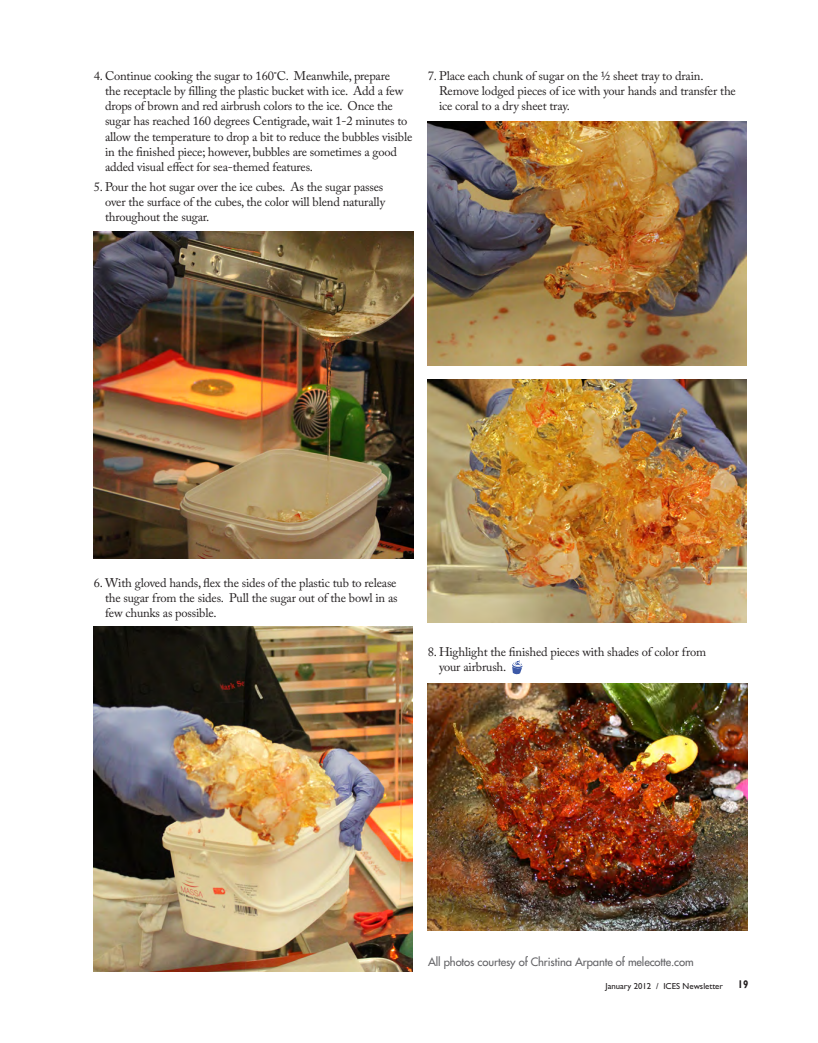
<style>
.page{position:relative;width:818px;height:1043px;background:#fff}
.page>*{position:absolute;margin:0;border:0;box-sizing:border-box;transform-origin:0 0}
.t1{font:12.5px/15px "Adobe Caslon Pro";letter-spacing:-.015em;color:#231f20}
.t2{font:11.25px "Futura";letter-spacing:-.01em;color:#636366}
.t3{font:700 11.25px "Gill Sans";color:#231f20;scale:.85 1}
.t4{font:8.75px "Gill Sans";color:#231f20}
</style>
<div class="page">
<img style="left:94px;top:232px;width:319px;height:326px">
<img style="left:93px;top:626px;width:320px;height:345px">
<img style="left:428px;top:684px;width:319px;height:246px">
<img style="left:427px;top:122px;width:319px;height:243px">
<img style="left:427px;top:379px;width:319px;height:244px">
<svg style="left:512px;top:660px;width:11px;height:15px"></svg>
<p class="t1" style="left:105px;top:69px;width:309px;text-indent:-11px">4. Continue cooking the sugar to 160˚C. Meanwhile, prepare<br>the receptacle by filling the plastic bucket with ice. Add a few drops of brown and red airbrush colors to the ice. Once the sugar has reached 160 degrees Centigrade, wait 1-2 minutes to allow the temperature to drop a bit to reduce the bubbles visible in the finished piece; however, bubbles are sometimes a good added visual effect for sea-themed features.</p>
<p class="t1" style="left:105px;top:179px;width:282px;text-indent:-11px">5. Pour the hot sugar over the ice cubes. As the sugar passes over the surface of the cubes, the color will blend naturally throughout the sugar.</p>
<p class="t1" style="left:439px;top:69px;width:298px;text-indent:-11px">7. Place each chunk of sugar on the ½ sheet tray to drain.<br>Remove lodged pieces of ice with your hands and transfer the ice coral to a dry sheet tray.</p>
<p class="t1" style="left:105px;top:575px;width:294px;text-align:justify;text-indent:-11px">6. With gloved hands, flex the sides of the plastic tub to release the sugar from the sides. Pull the sugar out of the bowl in as few chunks as possible.</p>
<p class="t1" style="left:439px;top:644px;width:269px;text-indent:-11px">8. Highlight the finished pieces with shades of color from your airbrush.</p>
<p class="t2" style="left:428px;top:954px;width:267px">All photos courtesy of Christina Arpante of melecotte.com</p>
<p class="t4" style="left:605px;top:980px;width:119px">January 2012 / ICES Newsletter</p>
<p class="t3" style="left:737px;top:977px;width:14px">19</p>
</div>
